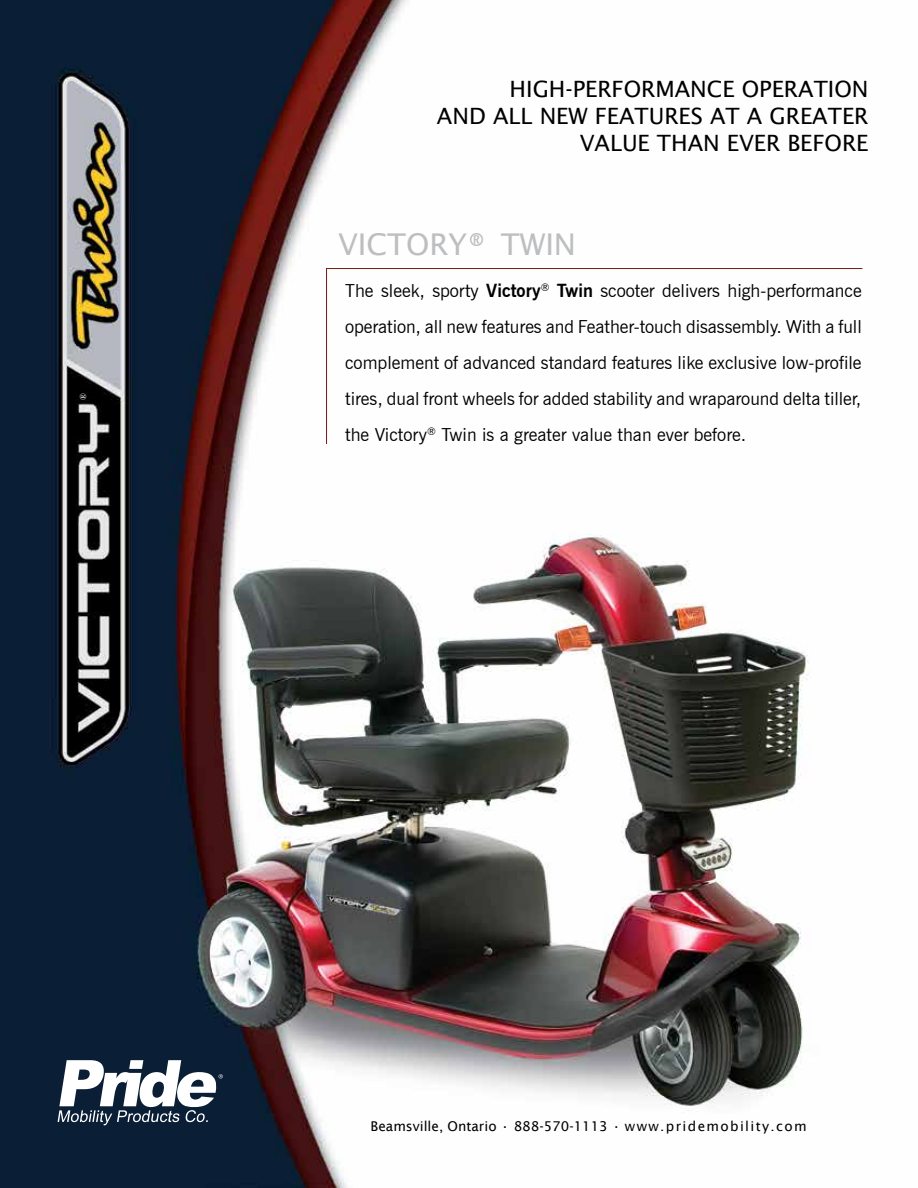
<style>
.page{position:relative;width:918px;height:1188px;background:#fff}
.page>*{position:absolute;margin:0;border:0;box-sizing:border-box;transform-origin:0 0}
.t1{font:30px "Lucida Sans";color:#bcbec0}
.t2{font:22.5px/27px "Lucida Sans";color:#000;text-align:right}
.t3{font:18px/36px "News Gothic BT";color:#000;text-align:justify}
.t4{font:13.5px "Lucida Sans";color:#000}
.t5{font:9px "Times New Roman";color:#fff}
.s1{font-weight:700}
</style>
<div class="page">
<img style="left:0;top:0;width:863px;height:1188px">
<hr style="left:326px;top:268px;width:536px;height:1px;background:#751c16">
<hr style="left:326px;top:268px;width:1px;height:176px;background:#751c16">
<svg style="left:58px;top:1060px;width:165px;height:65px"></svg>
<p class="t5" style="left:77px;top:400px;width:8px;rotate:-90deg">®</p>
<p class="t2" style="left:437px;top:75px;width:433px">HIGH-PERFORMANCE OPERATION<br>AND ALL NEW FEATURES AT A GREATER<br>VALUE THAN EVER BEFORE</p>
<h1 class="t1" style="left:338px;top:228px;width:20px">VICTOR</h1>
<h1 class="t1" style="left:448px;top:228px;width:129px">Y® TWIN</h1>
<p class="t3" style="left:345px;top:273px;width:518px">The sleek, sporty <span class="s1">Victory</span><sup>®</sup> <span class="s1">Twin</span> scooter delivers high-performance operation, all new features and Feather-touch disassembly. With a full complement of advanced standard features like exclusive low-profile tires, dual front wheels for added stability and wraparound delta tiller, the Victory<sup>®</sup> Twin is a greater value than ever before.</p>
<p class="t4" style="left:371px;top:1118px;width:438px">BEAMSVILLE, ONTARIO • 888-570-1113 • WWW.PRIDEMOBILITY.COM</p>
</div>
